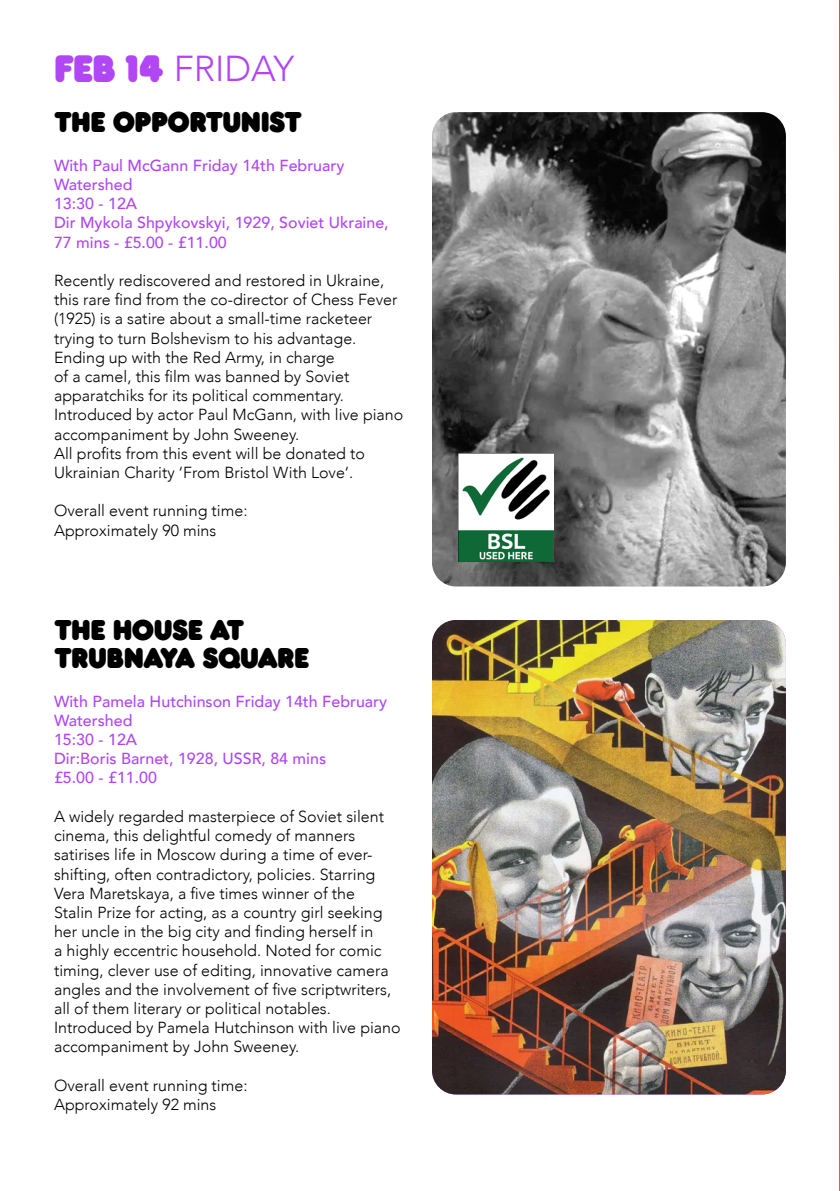
<style>
.page{position:relative;width:840px;height:1191px;background:#fff}
.page>*{position:absolute;margin:0;border:0;box-sizing:border-box;transform-origin:0 0}
.t1{font:40px "Frankfurter Std";color:#b046f4}
.t2{font:300 36px "Avenir";color:#b046f4}
.t3{font:30px "Frankfurter Std";letter-spacing:-.04em;color:#000001}
.t4{font:300 16px/19.2px "Avenir";color:#000001}
.t5{font:500 16px/19.2px "Avenir";color:#b046f4}
</style>
<div class="page">
<img style="left:432px;top:112px;width:353px;height:474px">
<img style="left:432px;top:620px;width:353px;height:474px">
<img style="left:458px;top:453px;width:95px;height:109px">
<img style="left:839px;top:0;width:1px;height:577px">
<p class="t1" style="left:54px;top:44px;width:111px">FEb 14</p>
<p class="t2" style="left:174px;top:47px;width:122px">FRIDAY</p>
<p class="t3" style="left:54px;top:104px;width:249px">THE OPPORTUNIST</p>
<p class="t5" style="left:54px;top:155px;width:292px">With Paul McGann Friday 14th February<br>Watershed</p>
<p class="t5" style="left:54px;top:193px;width:85px">13:30 - 12A</p>
<p class="t5" style="left:54px;top:212px;width:336px">Dir Mykola Shpykovskyi, 1929, Soviet Ukraine,<br>77 mins - £5.00 - £11.00</p>
<p class="t4" style="left:54px;top:271px;width:345px">Recently rediscovered and restored in Ukraine, this rare find from the co-director of Chess Fever (1925) is a satire about a small-time racketeer trying to turn Bolshevism to his advantage.</p>
<p class="t4" style="left:54px;top:348px;width:350px">Ending up with the Red Army, in charge<br>of a camel, this film was banned by Soviet apparatchiks for its political commentary.<br>Introduced by actor Paul McGann, with live piano accompaniment by John Sweeney.</p>
<p class="t4" style="left:54px;top:444px;width:312px">All profits from this event will be donated to<br>Ukrainian Charity ‘From Bristol With Love‘.</p>
<p class="t4" style="left:54px;top:501px;width:195px">Overall event running time:</p>
<p class="t4" style="left:54px;top:520px;width:164px">Approximately 90 mins</p>
<p class="t3" style="left:54px;top:612px;width:192px">THE HOUSE AT</p>
<p class="t3" style="left:54px;top:640px;width:257px">TRUBNAYA SQUARE</p>
<p class="t5" style="left:54px;top:690px;width:334px">With Pamela Hutchinson Friday 14th February<br>Watershed</p>
<p class="t5" style="left:54px;top:729px;width:85px">15:30 - 12A</p>
<p class="t5" style="left:54px;top:748px;width:273px">Dir:Boris Barnet, 1928, USSR, 84 mins</p>
<p class="t5" style="left:54px;top:767px;width:104px">£5.00 - £11.00</p>
<p class="t4" style="left:54px;top:806px;width:348px">A widely regarded masterpiece of Soviet silent cinema, this delightful comedy of manners satirises life in Moscow during a time of ever&shy;shifting, often contradictory, policies. Starring Vera Maretskaya, a five times winner of the<br>Stalin Prize for acting, as a country girl seeking her uncle in the big city and finding herself in<br>a highly eccentric household. Noted for comic timing, clever use of editing, innovative camera angles and the involvement of five scriptwriters, all of them literary or political notables.<br>Introduced by Pamela Hutchinson with live piano accompaniment by John Sweeney.</p>
<p class="t4" style="left:54px;top:1075px;width:195px">Overall event running time:</p>
<p class="t4" style="left:54px;top:1094px;width:164px">Approximately 92 mins</p>
</div>
